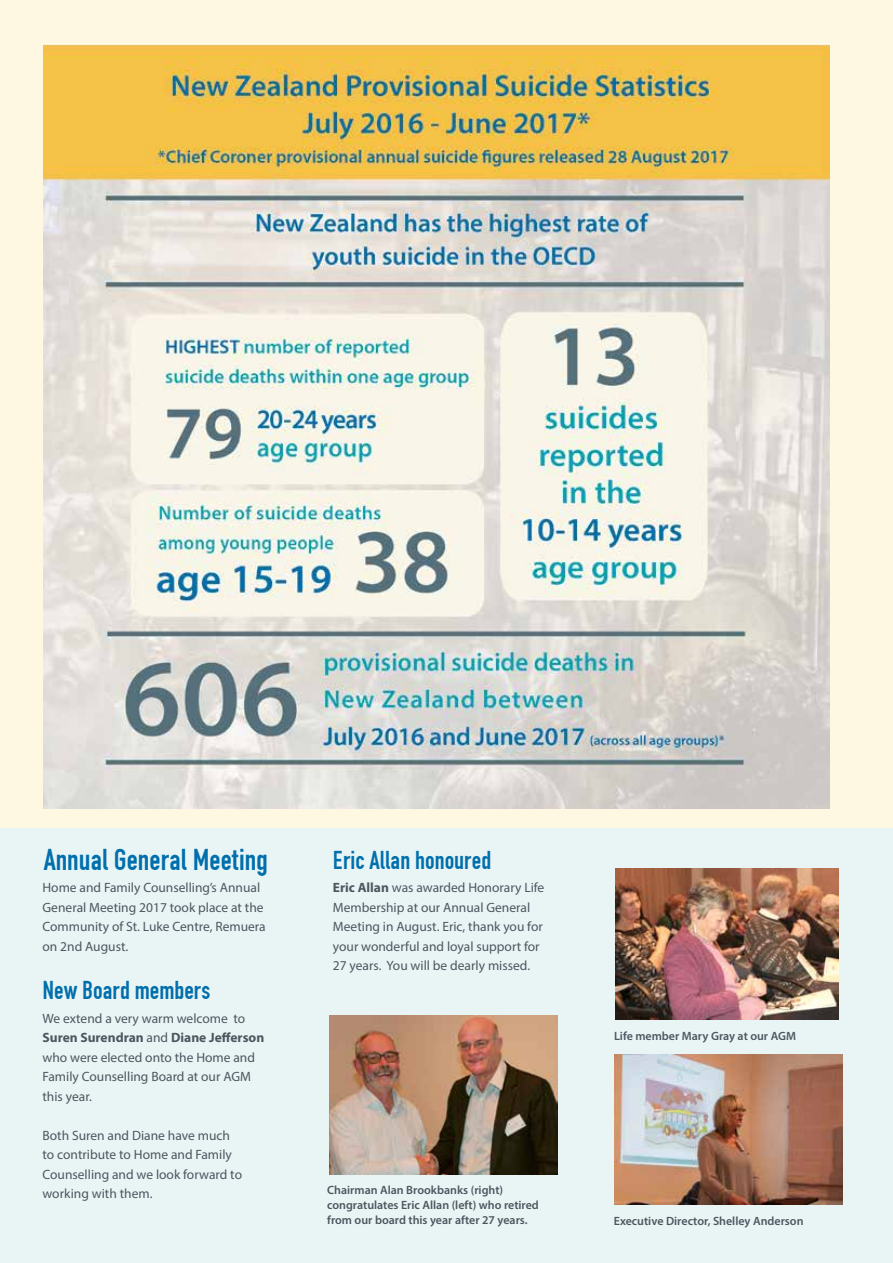
<style>
.page{position:relative;width:893px;height:1263px;background:#fef8e2}
.page>*{position:absolute;margin:0;border:0;box-sizing:border-box;transform-origin:0 0}
.t1{font:31.5px "DIN 1451 Engschrift Regular";color:#006fac}
.t2{font:27px "DIN 1451 Engschrift Regular";color:#006fac}
.t3{font:13.5px/19.5px "Myriad Pro";color:#4b575f}
.t4{font:600 12px/15px "Myriad Pro";color:#4b575f}
.s1{font-weight:700}
</style>
<div class="page">
<div style="left:0;top:828px;width:893px;height:435px;background:#e9f5f5"></div>
<img style="left:330px;top:1016px;width:227px;height:158px">
<img style="left:615px;top:869px;width:224px;height:150px">
<img style="left:615px;top:1054px;width:228px;height:150px">
<img style="left:44px;top:44px;width:785px;height:764px">
<h1 class="t1" style="left:44px;top:841px;width:226px">Annual General Meeting</h1>
<p class="t3" style="left:43px;top:878px;width:225px">Home and Family Counselling’s Annual<br>General Meeting 2017 took place at the<br>Community of St. Luke Centre, Remuera on 2nd August.</p>
<h2 class="t2" style="left:43px;top:974px;width:169px">New Board members</h2>
<p class="t3" style="left:43px;top:1008px;width:223px">We extend a very warm welcome to<br><span class="s1">Suren Surendran</span> and <span class="s1">Diane Jefferson </span>who were elected onto the Home and<br>Family Counselling Board at our AGM this year.</p>
<p class="t3" style="left:43px;top:1125px;width:201px">Both Suren and Diane have much to contribute to Home and Family<br>Counselling and we look forward to working with them.</p>
<h2 class="t2" style="left:333px;top:844px;width:160px">Eric Allan honoured</h2>
<p class="t3" style="left:333px;top:878px;width:213px"><span class="s1">Eric Allan</span> was awarded Honorary Life Membership at our Annual General Meeting in August. Eric, thank you for your wonderful and loyal support for 27 years. You will be dearly missed.</p>
<p class="t4" style="left:327px;top:1182px;width:213px">Chairman Alan Brookbanks (right) congratulates Eric Allan (left) who retired from our board this year after 27 years.</p>
<p class="t4" style="left:614px;top:1028px;width:183px">Life member Mary Gray at our AGM</p>
<p class="t4" style="left:614px;top:1213px;width:191px">Executive Director, Shelley Anderson</p>
</div>
